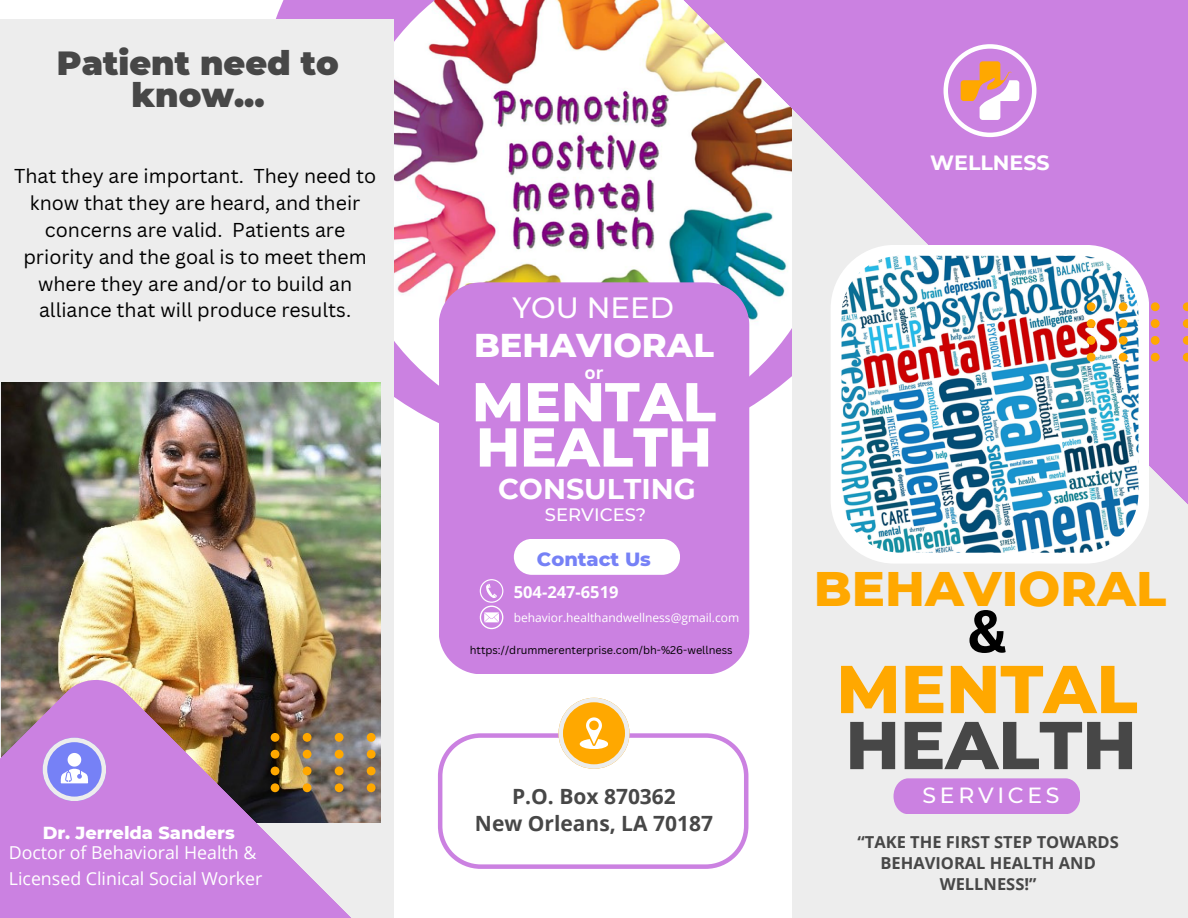
<style>
.page{position:relative;width:1188px;height:918px;background:#fff}
.page>*{position:absolute;margin:0;border:0;box-sizing:border-box;transform-origin:0 0}
.t1{font:800 67.5px "Montserrat";color:#ffa800}
.t2{font:800 67.5px "Montserrat";color:#474747}
.t3{font:700 58.5px "Canva Sans";color:#000}
.t4{font:800 54.75px "Montserrat";color:#fff}
.t5{font:800 49.5px "Montserrat";color:#ffa800}
.t6{font:800 33.75px "Montserrat";color:#fff}
.t7{font:900 33.45px/32.7px "Montserrat";color:#474747;text-align:center}
.t8{font:500 29.25px "Montserrat";color:#fff}
.t9{font:700 28.5px "Montserrat";color:#fff}
.t10{font:500 21.9px "Montserrat";letter-spacing:.17em;color:#fff}
.t11{font:700 21px "Open Sans";color:#474747}
.t12{font:700 20.7px "Montserrat";color:#fff}
.t13{font:19.5px/26.8px "Canva Sans";color:#000;text-align:center}
.t14{font:800 19.5px "Montserrat";color:#7681f6}
.t15{font:500 18px "Montserrat";color:#fff}
.t16{font:700 18px "Canva Sans";color:#fff}
.t17{font:17.85px "Open Sans";color:#fff}
.t18{font:800 17.85px "Montserrat";color:#fff}
.t19{font:700 16.5px/21.3px "Open Sans";color:#474747;text-align:center}
.t20{font:700 16.5px "Open Sans";color:#fff}
.t21{font:12px "Open Sans";color:#fff}
.t22{font:10.95px "Canva Sans";color:#000}
</style>
<div class="page">
<img style="left:343px;top:0;width:218px;height:423px">
<div style="left:792px;top:0;width:396px;height:918px;background:#ededed"></div>
<div style="left:0;top:19px;width:394px;height:899px;background:#ededed"></div>
<svg style="left:561px;top:0;width:627px;height:564px;fill:#cb81e1"></svg>
<div style="left:831px;top:245px;width:318px;height:319px;background:#fff;border-radius:64px"></div>
<img style="left:842px;top:256px;width:296px;height:297px;border-radius:59px">
<img style="left:1px;top:382px;width:379px;height:298px">
<svg style="left:0;top:680px;width:381px;height:238px;background:#b582b7"></svg>
<svg style="left:944px;top:44px;width:92px;height:93px;background:#dca2d0"></svg>
<div style="left:894px;top:778px;width:186px;height:36px;background:#cb81e1"></div>
<svg style="left:438px;top:698px;width:310px;height:171px"></svg>
<div style="left:439px;top:282px;width:310px;height:392px;background:#cb81e1;border-radius:43px"></div>
<svg style="left:480px;top:579px;width:23px;height:50px"></svg>
<div style="left:514px;top:539px;width:166px;height:36px;background:#fff;border-radius:18px"></div>
<svg style="left:43px;top:738px;width:63px;height:63px"></svg>
<svg style="left:1087px;top:302px;width:101px;height:60px"></svg>
<img style="left:271px;top:733px;width:105px;height:59px">
<p class="t7" style="left:57px;top:46px;width:283px">Patient need to know...</p>
<p class="t13" style="left:14px;top:162px;width:364px">That they are important. They need to know that they are heard, and their concerns are valid. Patients are priority and the goal is to meet them where they are and/or to build an alliance that will produce results.</p>
<p class="t18" style="left:43px;top:822px;width:194px">Dr. Jerrelda Sanders</p>
<p class="t17" style="left:9px;top:840px;width:249px">Doctor of Behavioral Health &amp;</p>
<p class="t17" style="left:9px;top:866px;width:255px">Licensed Clinical Social Worker</p>
<p class="t8" style="left:512px;top:290px;width:163px">YOU NEED</p>
<p class="t6" style="left:474px;top:325px;width:241px">BEHAVIORAL</p>
<p class="t16" style="left:585px;top:360px;width:20px">or</p>
<p class="t4" style="left:472px;top:368px;width:246px">MENTAL</p>
<p class="t4" style="left:476px;top:414px;width:237px">HEALTH</p>
<p class="t9" style="left:498px;top:471px;width:199px">CONSULTING</p>
<p class="t15" style="left:545px;top:504px;width:103px">SERVICES?</p>
<p class="t14" style="left:537px;top:547px;width:116px">Contact Us</p>
<p class="t20" style="left:514px;top:580px;width:106px">504-247-6519</p>
<p class="t21" style="left:514px;top:609px;width:227px">behavior.healthandwellness@gmail.com</p>
<p class="t22" style="left:470px;top:642px;width:264px">https://drummerenterprise.com/bh-%26-wellness</p>
<p class="t11" style="left:512px;top:781px;width:165px">P.O. Box 870362</p>
<p class="t11" style="left:475px;top:808px;width:240px">New Orleans, LA 70187</p>
<p class="t12" style="left:930px;top:150px;width:121px">WELLNESS</p>
<p class="t5" style="left:814px;top:558px;width:354px">BEHAVIORAL</p>
<p class="t3" style="left:967px;top:590px;width:40px">&amp;</p>
<p class="t1" style="left:836px;top:648px;width:303px">MENTAL</p>
<p class="t2" style="left:846px;top:704px;width:293px">HEALTH</p>
<p class="t10" style="left:923px;top:781px;width:138px">SERVICES</p>
<p class="t19" style="left:857px;top:831px;width:263px">“TAKE THE FIRST STEP TOWARDS<br>BEHAVIORAL HEALTH AND<br>WELLNESS!”</p>
</div>
